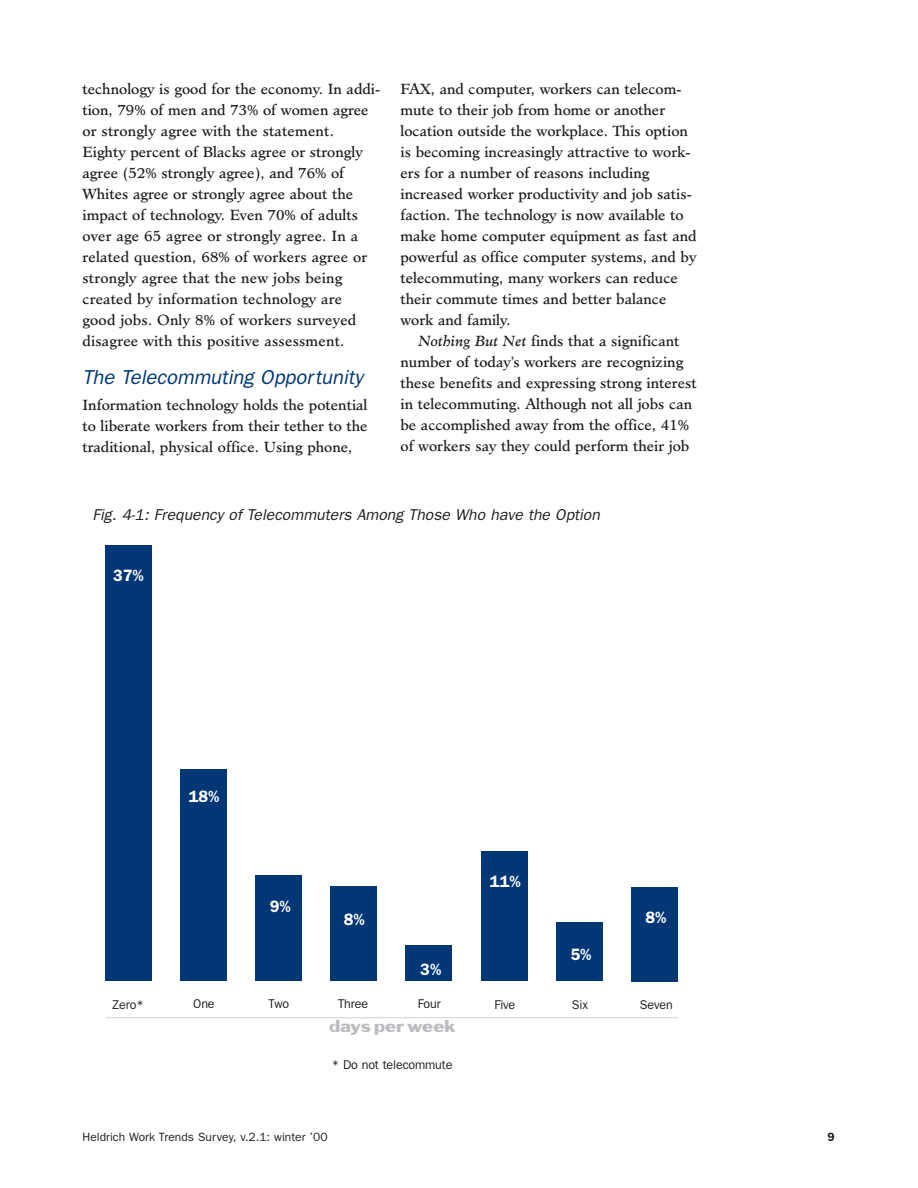
<style>
.page{position:relative;width:918px;height:1188px;background:#fff}
.page>*{position:absolute;margin:0;border:0;box-sizing:border-box;transform-origin:0 0}
.t1{font:italic 20.25px "Franklin Gothic";color:#013775}
.t2{font:600 16.5px "Franklin Gothic";color:#fff}
.t3{font:italic 15.75px "Franklin Gothic";color:#231f20}
.t4{font:expanded 15px "OPTI Franklin Gothic";color:#bcbdc0}
.t5{font:14.25px/21px "Minister";color:#231f20}
.t6{font:12.75px "Franklin Gothic";letter-spacing:-.01em;color:#231f20}
.t7{font:12px "Franklin Gothic";color:#231f20}
.t8{font:600 12px "Franklin Gothic";color:#231f20}
.s1{font-style:italic}
</style>
<div class="page">
<div style="left:105px;top:546px;width:46px;height:435px;background:#013775"></div>
<div style="left:180px;top:769px;width:47px;height:212px;background:#013775"></div>
<div style="left:255px;top:875px;width:47px;height:106px;background:#013775"></div>
<div style="left:330px;top:887px;width:47px;height:94px;background:#013775"></div>
<div style="left:406px;top:946px;width:46px;height:35px;background:#013775"></div>
<div style="left:481px;top:852px;width:47px;height:129px;background:#013775"></div>
<div style="left:556px;top:922px;width:47px;height:59px;background:#013775"></div>
<div style="left:632px;top:887px;width:46px;height:94px;background:#013775"></div>
<hr style="left:106px;top:1017px;width:572px;height:1px;background:#d1d2d4">
<p class="t5" style="left:82px;top:79px;width:299px">technology is good for the economy. In addi&shy;tion, 79% of men and 73% of women agree or strongly agree with the statement.<br>Eighty percent of Blacks agree or strongly agree (52% strongly agree), and 76% of Whites agree or strongly agree about the impact of technology. Even 70% of adults over age 65 agree or strongly agree. In a related question, 68% of workers agree or strongly agree that the new jobs being created by information technology are<br>good jobs. Only 8% of workers surveyed disagree with this positive assessment.</p>
<h1 class="t1" style="left:82px;top:370px;width:282px">The Telecommuting Opportunity</h1>
<p class="t5" style="left:82px;top:395px;width:287px;text-align:justify">Information technology holds the potential to liberate workers from their tether to the traditional, physical office. Using phone,</p>
<p class="t5" style="left:401px;top:79px;width:298px">FAX, and computer, workers can telecom&shy;mute to their job from home or another location outside the workplace. This option is becoming increasingly attractive to work&shy;ers for a number of reasons including increased worker productivity and job satis&shy;faction. The technology is now available to make home computer equipment as fast and powerful as office computer systems, and by telecommuting, many workers can reduce their commute times and better balance work and family.</p>
<p class="t5" style="left:401px;top:331px;width:298px;text-indent:18px"><span class="s1">Nothing But Net</span> finds that a significant number of today’s workers are recognizing these benefits and expressing strong interest in telecommuting. Although not all jobs can be accomplished away from the office, 41% of workers say they could perform their job</p>
<p class="t3" style="left:93px;top:509px;width:512px">Fig. 4-1: Frequency of Telecommuters Among Those Who have the Option</p>
<p class="t2" style="left:113px;top:570px;width:32px">37%</p>
<p class="t2" style="left:189px;top:791px;width:32px">18%</p>
<p class="t2" style="left:270px;top:901px;width:23px">9%</p>
<p class="t2" style="left:344px;top:914px;width:23px">8%</p>
<p class="t2" style="left:420px;top:964px;width:23px">3%</p>
<p class="t2" style="left:490px;top:876px;width:32px">11%</p>
<p class="t2" style="left:570px;top:949px;width:23px">5%</p>
<p class="t2" style="left:645px;top:912px;width:23px">8%</p>
<p class="t6" style="left:113px;top:1000px;width:33px">Zero*</p>
<p class="t6" style="left:193px;top:999px;width:23px">One</p>
<p class="t6" style="left:268px;top:999px;width:22px">Two</p>
<p class="t6" style="left:338px;top:999px;width:32px">Three</p>
<p class="t6" style="left:418px;top:999px;width:25px">Four</p>
<p class="t6" style="left:495px;top:1000px;width:22px">Five</p>
<p class="t6" style="left:572px;top:1000px;width:17px">Six</p>
<p class="t6" style="left:640px;top:1000px;width:34px">Seven</p>
<p class="t4" style="left:329px;top:1019px;width:128px">days per week</p>
<p class="t6" style="left:332px;top:1060px;width:122px">* Do not telecommute</p>
<p class="t7" style="left:82px;top:1132px;width:247px">Heldrich Work Trends Survey, v.2.1: winter ’00</p>
<p class="t8" style="left:828px;top:1132px;width:9px">9</p>
</div>
